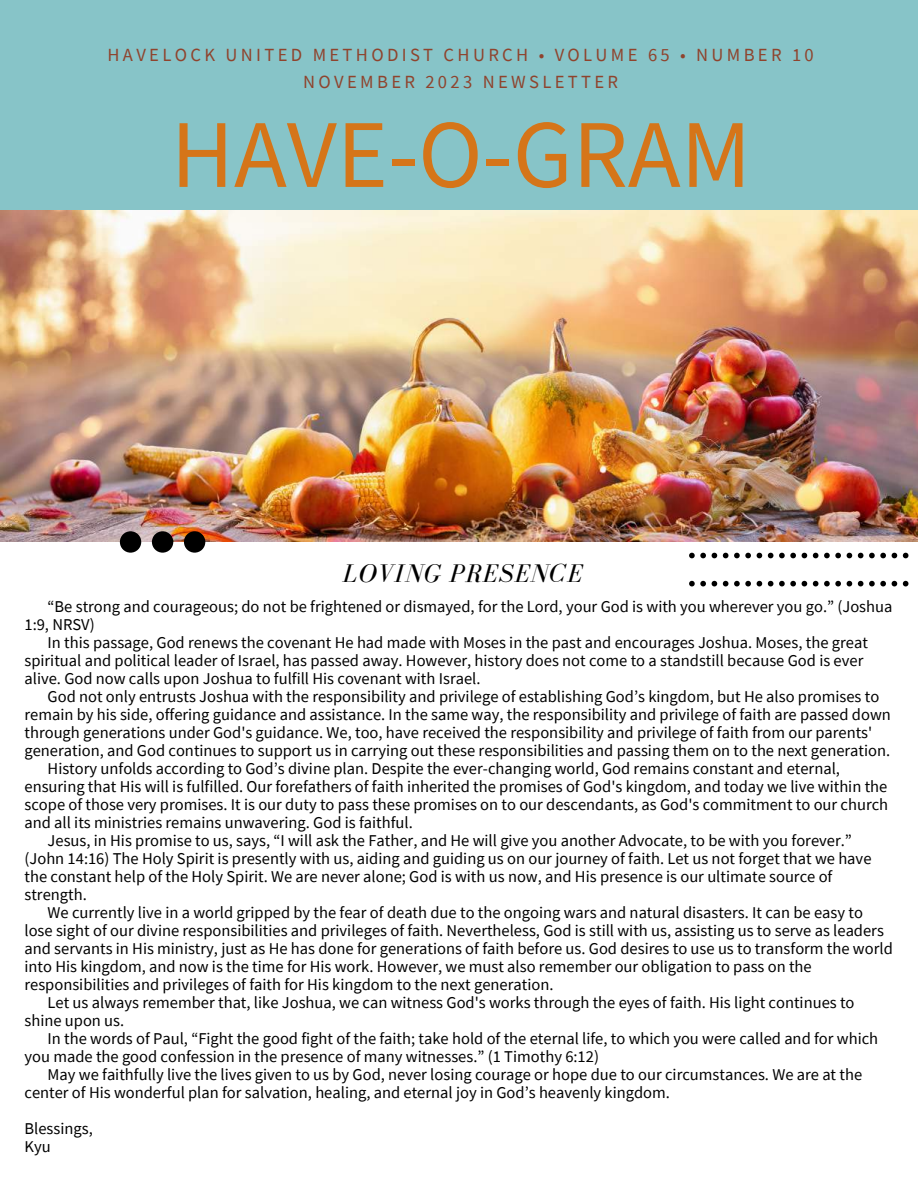
<style>
.page{position:relative;width:918px;height:1188px;background:#fff}
.page>*{position:absolute;margin:0;border:0;box-sizing:border-box;transform-origin:0 0}
.t1{font:97.05px "Source Sans Pro";color:#d57519}
.t2{font:italic 26.25px "Bodoni FLF";letter-spacing:.04em;color:#000}
.t3{font:18.6px/27px "Source Sans Pro";letter-spacing:.18em;color:#8f432d;text-align:center}
.t4{font:16.5px/18px "Source Sans Pro";color:#000}
</style>
<div class="page">
<div style="left:0;top:0;width:918px;height:218px;background:#87c4c8"></div>
<img style="left:0;top:211px;width:918px;height:330px">
<svg style="left:120px;top:531px;width:85px;height:22px"></svg>
<svg style="left:689px;top:553px;width:219px;height:5px"></svg>
<svg style="left:689px;top:581px;width:219px;height:5px"></svg>
<p class="t3" style="left:108px;top:41px;width:708px">HAVELOCK UNITED METHODIST CHURCH • VOLUME 65 • NUMBER 10<br>NOVEMBER 2023 NEWSLETTER</p>
<h1 class="t1" style="left:171px;top:91px;width:582px">HAVE-O-GRAM</h1>
<h2 class="t2" style="left:343px;top:559px;width:241px">LOVING PRESENCE</h2>
<p class="t4" style="left:24px;top:597px;width:869px;text-indent:23px">“Be strong and courageous; do not be frightened or dismayed, for the Lord, your God is with you wherever you go.” (Joshua<br>1:9, NRSV)</p>
<p class="t4" style="left:24px;top:633px;width:845px;text-indent:23px">In this passage, God renews the covenant He had made with Moses in the past and encourages Joshua. Moses, the great spiritual and political leader of Israel, has passed away. However, history does not come to a standstill because God is ever alive. God now calls upon Joshua to fulfill His covenant with Israel.</p>
<p class="t4" style="left:48px;top:687px;width:833px">God not only entrusts Joshua with the responsibility and privilege of establishing God’s kingdom, but He also promises to</p>
<p class="t4" style="left:24px;top:705px;width:868px">remain by his side, offering guidance and assistance. In the same way, the responsibility and privilege of faith are passed down</p>
<p class="t4" style="left:24px;top:723px;width:849px">through generations under God's guidance. We, too, have received the responsibility and privilege of faith from our parents'</p>
<p class="t4" style="left:24px;top:741px;width:867px">generation, and God continues to support us in carrying out these responsibilities and passing them on to the next generation.</p>
<p class="t4" style="left:48px;top:759px;width:794px">History unfolds according to God’s divine plan. Despite the ever-changing world, God remains constant and eternal,</p>
<p class="t4" style="left:24px;top:777px;width:864px">ensuring that His will is fulfilled. Our forefathers of faith inherited the promises of God's kingdom, and today we live within the</p>
<p class="t4" style="left:24px;top:795px;width:865px">scope of those very promises. It is our duty to pass these promises on to our descendants, as God's commitment to our church</p>
<p class="t4" style="left:24px;top:813px;width:390px">and all its ministries remains unwavering. God is faithful.</p>
<p class="t4" style="left:48px;top:831px;width:806px">Jesus, in His promise to us, says, “I will ask the Father, and He will give you another Advocate, to be with you forever.”</p>
<p class="t4" style="left:24px;top:849px;width:849px">(John 14:16) The Holy Spirit is presently with us, aiding and guiding us on our journey of faith. Let us not forget that we have</p>
<p class="t4" style="left:24px;top:867px;width:809px">the constant help of the Holy Spirit. We are never alone; God is with us now, and His presence is our ultimate source of</p>
<p class="t4" style="left:24px;top:885px;width:64px">strength.</p>
<p class="t4" style="left:48px;top:903px;width:817px">We currently live in a world gripped by the fear of death due to the ongoing wars and natural disasters. It can be easy to</p>
<p class="t4" style="left:24px;top:921px;width:861px">lose sight of our divine responsibilities and privileges of faith. Nevertheless, God is still with us, assisting us to serve as leaders</p>
<p class="t4" style="left:24px;top:939px;width:870px">and servants in His ministry, just as He has done for generations of faith before us. God desires to use us to transform the world</p>
<p class="t4" style="left:24px;top:957px;width:789px">into His kingdom, and now is the time for His work. However, we must also remember our obligation to pass on the</p>
<p class="t4" style="left:24px;top:975px;width:530px">responsibilities and privileges of faith for His kingdom to the next generation.</p>
<p class="t4" style="left:48px;top:993px;width:808px">Let us always remember that, like Joshua, we can witness God's works through the eyes of faith. His light continues to</p>
<p class="t4" style="left:24px;top:1011px;width:101px">shine upon us.</p>
<p class="t4" style="left:48px;top:1029px;width:832px">In the words of Paul, “Fight the good fight of the faith; take hold of the eternal life, to which you were called and for which</p>
<p class="t4" style="left:24px;top:1047px;width:576px">you made the good confession in the presence of many witnesses.” (1 Timothy 6:12)</p>
<p class="t4" style="left:48px;top:1065px;width:816px">May we faithfully live the lives given to us by God, never losing courage or hope due to our circumstances. We are at the</p>
<p class="t4" style="left:24px;top:1083px;width:647px">center of His wonderful plan for salvation, healing, and eternal joy in God’s heavenly kingdom.</p>
<p class="t4" style="left:24px;top:1119px;width:70px">Blessings,<br>Kyu</p>
</div>
